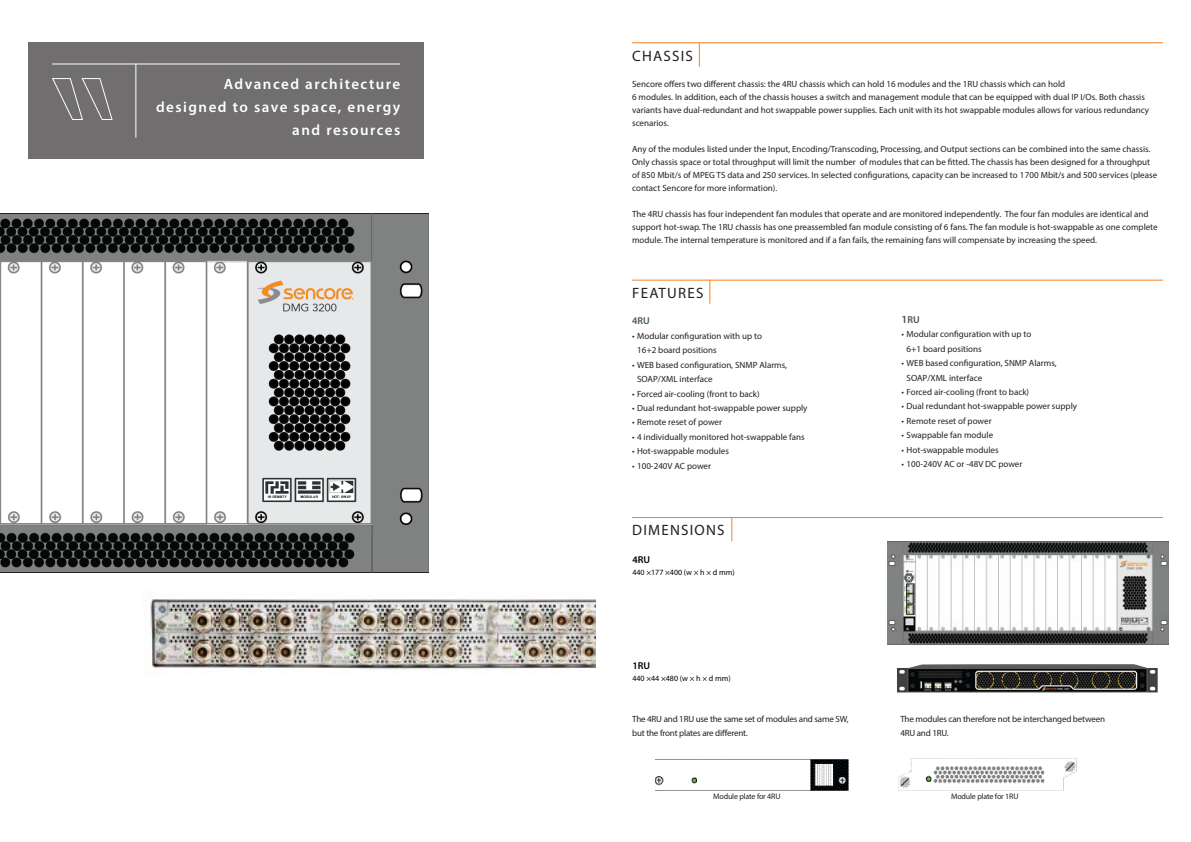
<style>
.page{position:relative;width:1191px;height:842px;background:#fff}
.page>*{position:absolute;margin:0;border:0;box-sizing:border-box;transform-origin:0 0}
.t1{font:600 15px/23px "Myriad Pro";letter-spacing:.1em;color:#fff;text-align:right}
.t2{font:15px "Myriad Pro";letter-spacing:.08em;color:#231f20}
.t3{font:600 10px "Myriad Pro";color:#000}
.t4{font:600 10px "Myriad Pro";color:#45555f}
.t5{font:9px/13px "Myriad Pro";color:#231f20}
.t6{font:9px "Myriad Pro";letter-spacing:-.02em;color:#231f20}
.t7{font:8px "Myriad Pro";color:#000}
.t8{font:8px "Myriad Pro";letter-spacing:-.02em;color:#231f20}
.s1{font-size:11px}
</style>
<div class="page">
<hr style="left:632px;top:43px;width:530px;height:1px;background:#f48026">
<svg style="left:699px;top:43px;width:1px;height:24px"></svg>
<hr style="left:632px;top:280px;width:530px;height:1px;background:#f48026">
<svg style="left:709px;top:280px;width:1px;height:23px"></svg>
<hr style="left:632px;top:517px;width:530px;height:1px;background:#f48026">
<svg style="left:731px;top:518px;width:1px;height:23px"></svg>
<div style="left:28px;top:43px;width:396px;height:116px;background:#706e6e"></div>
<hr style="left:53px;top:63px;width:347px;height:1px;background:#fff">
<hr style="left:135px;top:64px;width:1px;height:73px;background:#fff">
<svg style="left:52px;top:78px;width:61px;height:42px"></svg>
<img style="left:897px;top:664px;width:261px;height:28px">
<img style="left:898px;top:759px;width:178px;height:31px">
<img style="left:655px;top:760px;width:193px;height:30px">
<img style="left:143px;top:561px;width:452px;height:109px">
<img style="left:0;top:214px;width:428px;height:359px">
<img style="left:887px;top:541px;width:281px;height:103px">
<p class="t1" style="left:224px;top:72px;width:178px">Advanced architecture</p>
<p class="t1" style="left:156px;top:95px;width:246px">designed to save space, energy and resources</p>
<p class="t2" style="left:632px;top:47px;width:62px">CHASSIS</p>
<p class="t5" style="left:632px;top:77px;width:518px">Sencore offers two different chassis: the 4RU chassis which can hold 16 modules and the 1RU chassis which can hold<br>6 modules. In addition, each of the chassis houses a switch and management module that can be equipped with dual IP I/Os. Both chassis variants have dual-redundant and hot swappable power supplies. Each unit with its hot swappable modules allows for various redundancy scenarios.</p>
<p class="t5" style="left:632px;top:142px;width:526px">Any of the modules listed under the Input, Encoding/Transcoding, Processing, and Output sections can be combined into the same chassis.<br>Only chassis space or total throughput will limit the number of modules that can be fitted. The chassis has been designed for a throughput of 850 Mbit/s of MPEG TS data and 250 services. In selected configurations, capacity can be increased to 1700 Mbit/s and 500 services (please contact Sencore for more information).</p>
<p class="t5" style="left:632px;top:207px;width:527px">The 4RU chassis has four independent fan modules that operate and are monitored independently. The four fan modules are identical and support hot-swap. The 1RU chassis has one preassembled fan module consisting of 6 fans. The fan module is hot-swappable as one complete module. The internal temperature is monitored and if a fan fails, the remaining fans will compensate by increasing the speed.</p>
<p class="t2" style="left:632px;top:284px;width:73px">FEATURES</p>
<p class="t4" style="left:632px;top:315px;width:19px">4RU</p>
<p class="t5" style="left:632px;top:329px;width:131px">• Modular configuration with up to</p>
<p class="t5" style="left:637px;top:344px;width:81px">16+2 board positions</p>
<p class="t5" style="left:632px;top:358px;width:156px">• WEB based configuration, SNMP Alarms,</p>
<p class="t5" style="left:637px;top:372px;width:77px">SOAP/XML interface</p>
<p class="t5" style="left:632px;top:387px;width:129px">• Forced air-cooling (front to back)</p>
<p class="t5" style="left:632px;top:401px;width:177px">• Dual redundant hot-swappable power supply</p>
<p class="t5" style="left:632px;top:416px;width:91px">• Remote reset of power</p>
<p class="t5" style="left:632px;top:430px;width:174px">• 4 individually monitored hot-swappable fans</p>
<p class="t5" style="left:632px;top:445px;width:98px">• Hot-swappable modules</p>
<p class="t5" style="left:632px;top:459px;width:80px">• 100-240V AC power</p>
<p class="t2" style="left:632px;top:521px;width:94px">DIMENSIONS</p>
<p class="t3" style="left:632px;top:553px;width:19px">4RU</p>
<p class="t7" style="left:632px;top:568px;width:104px">440 ×177 ×400 (w × h × d mm)</p>
<p class="t3" style="left:632px;top:659px;width:19px">1RU</p>
<p class="t7" style="left:632px;top:673px;width:100px">440 ×44 ×480 (w × h × d mm)</p>
<p class="t6" style="left:632px;top:713px;width:218px">The 4RU and 1RU use the same set of modules and same SW,</p>
<p class="t6" style="left:632px;top:728px;width:117px">but the front plates are different.</p>
<p class="t4" style="left:901px;top:313px;width:20px"><span class="s1">1</span>RU</p>
<p class="t5" style="left:901px;top:328px;width:131px">• Modular configuration with up to</p>
<p class="t5" style="left:906px;top:342px;width:77px">6+1 board positions</p>
<p class="t5" style="left:901px;top:356px;width:156px">• WEB based configuration, SNMP Alarms,</p>
<p class="t5" style="left:906px;top:371px;width:77px">SOAP/XML interface</p>
<p class="t5" style="left:901px;top:385px;width:129px">• Forced air-cooling (front to back)</p>
<p class="t5" style="left:901px;top:400px;width:177px">• Dual redundant hot-swappable power supply</p>
<p class="t5" style="left:901px;top:414px;width:91px">• Remote reset of power</p>
<p class="t5" style="left:901px;top:428px;width:93px">• Swappable fan module</p>
<p class="t5" style="left:901px;top:443px;width:98px">• Hot-swappable modules</p>
<p class="t5" style="left:901px;top:457px;width:122px">• 100-240V AC or -48V DC power</p>
<p class="t6" style="left:900px;top:713px;width:206px">The modules can therefore not be interchanged between</p>
<p class="t6" style="left:900px;top:728px;width:50px">4RU and 1RU.</p>
<p class="t8" style="left:713px;top:791px;width:69px">Module plate for 4RU</p>
<p class="t8" style="left:951px;top:791px;width:69px">Module plate for 1RU</p>
</div>
